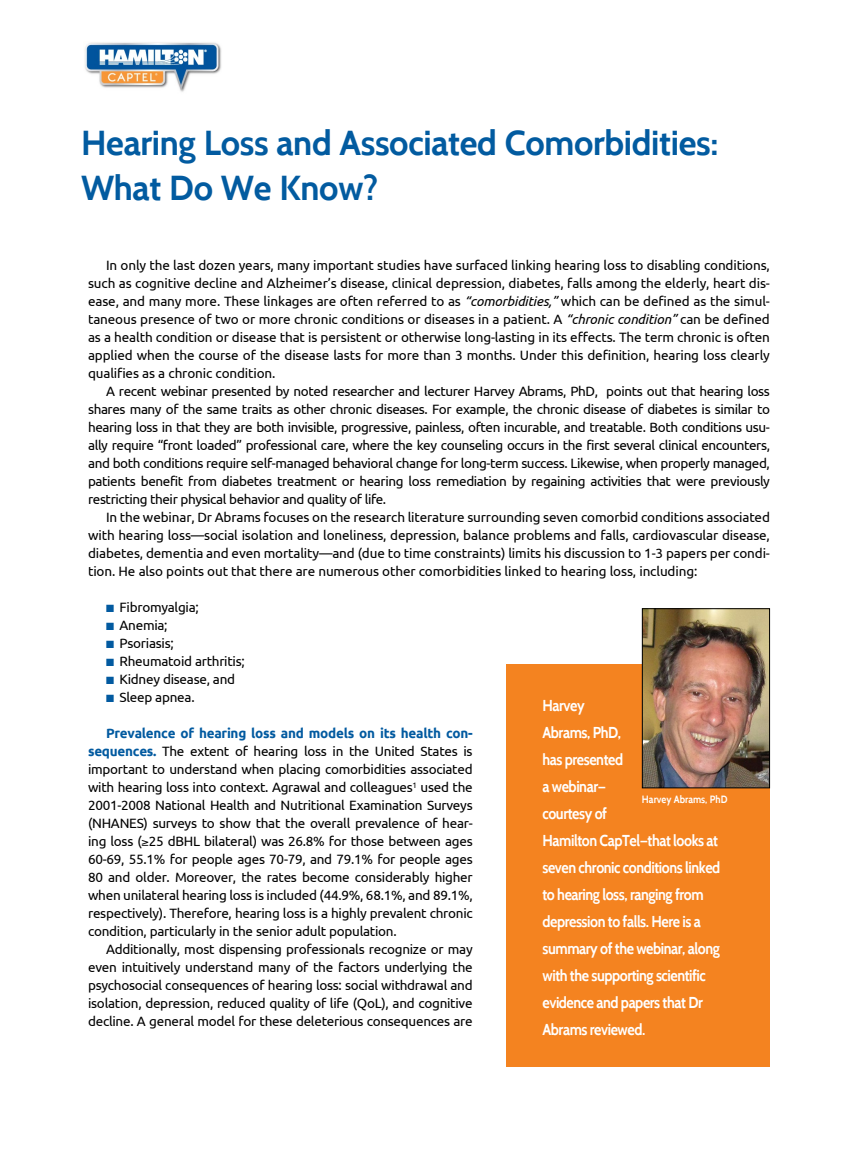
<style>
.page{position:relative;width:851px;height:1161px;background:#fff}
.page>*{position:absolute;margin:0;border:0;box-sizing:border-box;transform-origin:0 0}
.t1{font:700 34.5px/45px "Cabin";letter-spacing:-.01em;color:#025ba0}
.t2{font:700 15.75px/27px "Cabin";letter-spacing:-.03em;color:#fff;scale:.9 1}
.t3{font:13.5px/18px "Ubuntu";letter-spacing:-.02em;color:#000;text-align:justify}
.t4{font:700 10.5px "Cabin";color:#fff;scale:.9 1}
.s1{font-style:italic}
.s2{color:#025aa0}
.s3{font-weight:700;color:#025aa0}
</style>
<div class="page">
<div style="left:506px;top:664px;width:264px;height:403px;background:#f48320"></div>
<img style="left:644px;top:610px;width:124px;height:176px">
<div style="left:642px;top:608px;width:128px;height:180px;border:1px solid #000"></div>
<img style="left:84px;top:42px;width:138px;height:50px">
<h1 class="t1" style="left:81px;top:120px;width:638px">Hearing Loss and Associated Comorbidities:<br>What Do We Know?</h1>
<p class="t3" style="left:88px;top:256px;width:683px;text-indent:18px">In only the last dozen years, many important studies have surfaced linking hearing loss to disabling conditions, such as cognitive decline and Alzheimer’s disease, clinical depression, diabetes, falls among the elderly, heart dis&shy;ease, and many more. These linkages are often referred to as <span class="s1">“comorbidities,”</span> which can be defined as the simul&shy;taneous presence of two or more chronic conditions or diseases in a patient. A <span class="s1">“chronic condition”</span> can be defined as a health condition or disease that is persistent or otherwise long-lasting in its effects. The term chronic is often applied when the course of the disease lasts for more than 3 months. Under this definition, hearing loss clearly qualifies as a chronic condition.</p>
<p class="t3" style="left:88px;top:382px;width:683px;text-indent:18px">A recent webinar presented by noted researcher and lecturer Harvey Abrams, PhD, points out that hearing loss shares many of the same traits as other chronic diseases. For example, the chronic disease of diabetes is similar to hearing loss in that they are both invisible, progressive, painless, often incurable, and treatable. Both conditions usu&shy;ally require “front loaded” professional care, where the key counseling occurs in the first several clinical encounters, and both conditions require self-managed behavioral change for long-term success. Likewise, when properly managed, patients benefit from diabetes treatment or hearing loss remediation by regaining activities that were previously restricting their physical behavior and quality of life.</p>
<p class="t3" style="left:88px;top:508px;width:683px;text-indent:18px">In the webinar, Dr Abrams focuses on the research literature surrounding seven comorbid conditions associated with hearing loss—social isolation and loneliness, depression, balance problems and falls, cardiovascular disease, diabetes, dementia and even mortality—and (due to time constraints) limits his discussion to 1-3 papers per condi&shy;tion. He also points out that there are numerous other comorbidities linked to hearing loss, including:</p>
<p class="t3" style="left:106px;top:598px;width:94px"><span class="s2">■</span> Fibromyalgia;</p>
<p class="t3" style="left:106px;top:616px;width:63px"><span class="s2">■</span> Anemia;</p>
<p class="t3" style="left:106px;top:634px;width:69px"><span class="s2">■</span> Psoriasis;</p>
<p class="t3" style="left:106px;top:652px;width:140px"><span class="s2">■</span> Rheumatoid arthritis;</p>
<p class="t3" style="left:106px;top:670px;width:130px"><span class="s2">■</span> Kidney disease, and</p>
<p class="t3" style="left:106px;top:688px;width:90px"><span class="s2">■</span> Sleep apnea.</p>
<p class="t3" style="left:88px;top:724px;width:386px;text-indent:18px"><span class="s3">Prevalence of hearing loss and models on its health con&shy;sequences.</span> The extent of hearing loss in the United States is important to understand when placing comorbidities associated with hearing loss into context. Agrawal and colleagues<sup>1</sup> used the 2001-2008 National Health and Nutritional Examination Surveys (NHANES) surveys to show that the overall prevalence of hear&shy;ing loss (≥25 dBHL bilateral) was 26.8% for those between ages 60-69, 55.1% for people ages 70-79, and 79.1% for people ages 80 and older. Moreover, the rates become considerably higher when unilateral hearing loss is included (44.9%, 68.1%, and 89.1%, respectively). Therefore, hearing loss is a highly prevalent chronic condition, particularly in the senior adult population.</p>
<p class="t3" style="left:88px;top:940px;width:386px;text-indent:18px">Additionally, most dispensing professionals recognize or may even intuitively understand many of the factors underlying the psychosocial consequences of hearing loss: social withdrawal and isolation, depression, reduced quality of life (QoL), and cognitive decline. A general model for these deleterious consequences are</p>
<p class="t2" style="left:542px;top:692px;width:199px">Harvey<br>Abrams, PhD,<br>has presented<br>a webinar—<br>courtesy of<br>Hamilton CapTel—that looks at seven chronic conditions linked to hearing loss, ranging from depression to falls. Here is a summary of the webinar, along with the supporting scientific evidence and papers that Dr<br>Abrams reviewed.</p>
<p class="t4" style="left:642px;top:793px;width:96px">Harvey Abrams, PhD</p>
</div>
